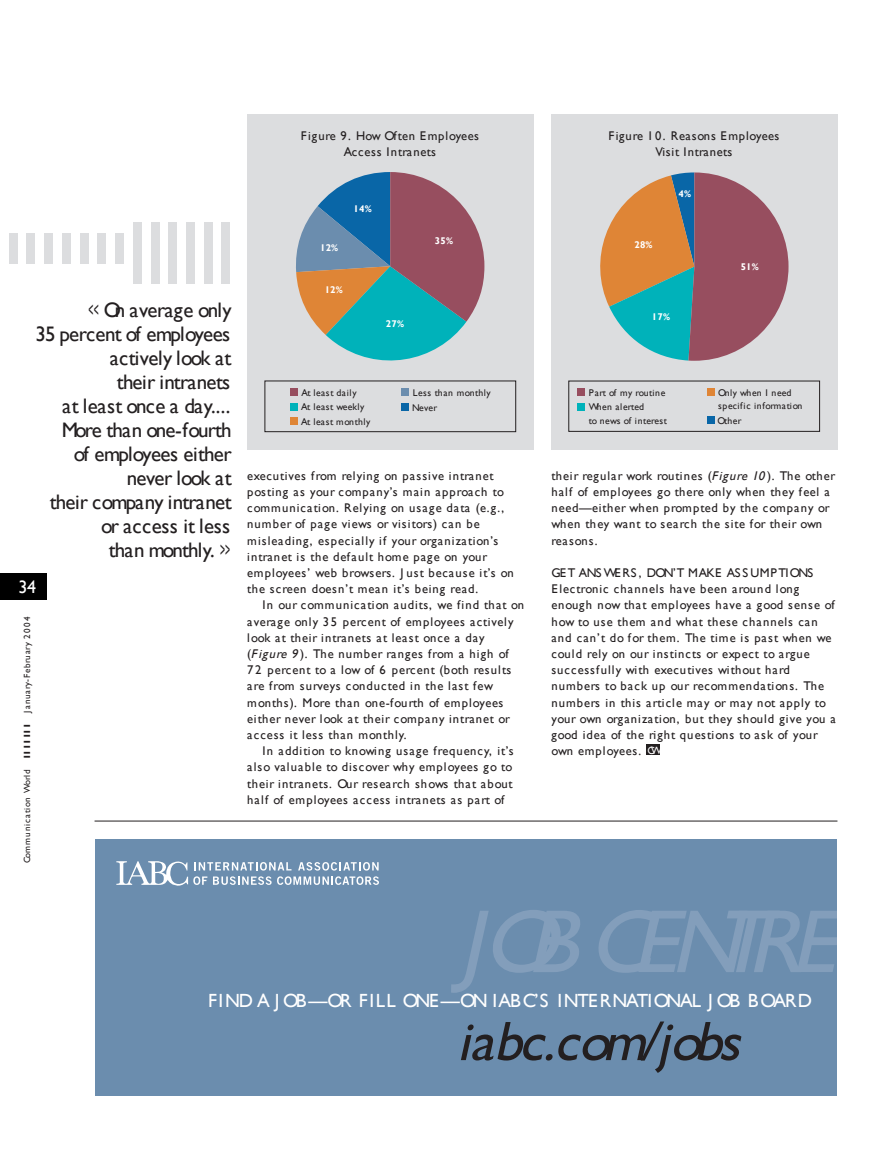
<style>
.page{position:relative;width:878px;height:1175px;background:#fff}
.page>*{position:absolute;margin:0;border:0;box-sizing:border-box;transform-origin:0 0}
.t1{font:italic 90px "Gill Sans";color:#839ebb}
.t2{font:italic 55.8px "Gill Sans";color:#231f20}
.t3{font:21px/24px "Gill Sans";letter-spacing:-.04em;color:#231f20;text-align:right;scale:.41 1}
.t4{font:19.05px "Gill Sans";letter-spacing:-.055em;color:#fff}
.t5{font:18px "Gill Sans";color:#fff}
.t6{font:12.6px/16.2px "Gill Sans";letter-spacing:.085em;color:#231f20}
.t7{font:12.6px/16.2px "Gill Sans";letter-spacing:.05em;color:#231f20}
.t8{font:12.6px/16.2px "Gill Sans";letter-spacing:.055em;color:#231f20;text-align:center}
.t9{font:12.6px/16.2px "Gill Sans";letter-spacing:.06em;color:#231f20;text-align:center}
.t10{font:9.75px/13.5px "Gill Sans";letter-spacing:.05em;color:#231f20}
.t11{font:9.75px/13.5px "Gill Sans";letter-spacing:.015em;color:#231f20}
.t12{font:700 9.75px "Gill Sans";letter-spacing:.015em;color:#fff}
.t13{font:9.75px "Gill Sans";letter-spacing:.025em;color:#231f20}
.t14{font:9px "Gill Sans";letter-spacing:.085em;color:#231f20}
.s1{font-style:italic}
.s2{font-size:10.5px;color:#fff}
</style>
<div class="page">
<div style="left:0;top:573px;width:47px;height:27px;background:#000"></div>
<div style="left:551px;top:114px;width:286px;height:335px;background:#dcdddf"></div>
<div style="left:247px;top:114px;width:286px;height:335px;background:#dcdddf"></div>
<div style="left:264px;top:380px;width:252px;height:52px;border:1px solid #231f20"></div>
<div style="left:290px;top:418px;width:7px;height:7px;background:#df8536"></div>
<div style="left:402px;top:388px;width:7px;height:7px;background:#6b8dae"></div>
<div style="left:402px;top:403px;width:7px;height:7px;background:#0966a7"></div>
<div style="left:290px;top:388px;width:7px;height:7px;background:#974e5f"></div>
<div style="left:290px;top:403px;width:7px;height:7px;background:#00b2ba"></div>
<div style="left:568px;top:380px;width:252px;height:52px;border:1px solid #231f20"></div>
<div style="left:707px;top:388px;width:7px;height:8px;background:#df8536"></div>
<div style="left:707px;top:417px;width:7px;height:7px;background:#0966a7"></div>
<div style="left:577px;top:388px;width:8px;height:7px;background:#974e5f"></div>
<div style="left:577px;top:403px;width:8px;height:7px;background:#00b2ba"></div>
<hr style="left:94px;top:820px;width:743px;height:1px;background:#231f20">
<div style="left:646px;top:744px;width:13px;height:11px;background:#231f20"></div>
<div style="left:133px;top:222px;width:9px;height:62px;background:#dcdddf"></div>
<div style="left:151px;top:222px;width:8px;height:62px;background:#dcdddf"></div>
<div style="left:168px;top:222px;width:9px;height:62px;background:#dcdddf"></div>
<div style="left:186px;top:222px;width:9px;height:62px;background:#dcdddf"></div>
<div style="left:204px;top:222px;width:9px;height:62px;background:#dcdddf"></div>
<div style="left:221px;top:222px;width:9px;height:62px;background:#dcdddf"></div>
<div style="left:9px;top:232px;width:9px;height:31px;background:#dcdddf"></div>
<div style="left:27px;top:232px;width:8px;height:31px;background:#dcdddf"></div>
<div style="left:44px;top:232px;width:9px;height:31px;background:#dcdddf"></div>
<div style="left:62px;top:232px;width:9px;height:31px;background:#dcdddf"></div>
<div style="left:80px;top:232px;width:9px;height:31px;background:#dcdddf"></div>
<div style="left:97px;top:232px;width:9px;height:31px;background:#dcdddf"></div>
<div style="left:115px;top:232px;width:9px;height:31px;background:#dcdddf"></div>
<div style="left:95px;top:839px;width:742px;height:256px;background:#6b8dae"></div>
<svg style="left:116px;top:861px;width:263px;height:24px"></svg>
<svg style="left:296px;top:172px;width:188px;height:189px"></svg>
<svg style="left:600px;top:172px;width:188px;height:189px"></svg>
<p class="t8" style="left:301px;top:129px;width:179px">Figure 9. How Often Employees<br>Access Intranets</p>
<h3 class="t3" style="left:35px;top:300px;width:480px">&lt;&lt; On average only<br>35 percent of employees actively look at<br>their intranets<br>at least once a day....<br>More than one-fourth<br>of employees either never look at<br>their company intranet or access it less<br>than monthly. &gt;&gt;</h3>
<h3 class="t5" style="left:19px;top:580px;width:19px">34</h3>
<p class="t14" style="left:24px;top:863px;width:248px;rotate:-90deg">Communication World IIIIIII J anuary-February 2004</p>
<p class="t12" style="left:320px;top:245px;width:20px">12%</p>
<p class="t12" style="left:325px;top:286px;width:20px">12%</p>
<p class="t12" style="left:353px;top:205px;width:20px">14%</p>
<p class="t12" style="left:386px;top:320px;width:20px">27%</p>
<p class="t12" style="left:435px;top:237px;width:20px">35%</p>
<p class="t10" style="left:301px;top:386px;width:57px">At least daily</p>
<p class="t10" style="left:301px;top:416px;width:71px">At least monthly</p>
<p class="t10" style="left:413px;top:386px;width:79px">Less than monthly</p>
<p class="t13" style="left:301px;top:403px;width:65px">At least weekly</p>
<p class="t10" style="left:412px;top:401px;width:26px">Never</p>
<p class="t6" style="left:247px;top:469px;width:268px">executives from relying on passive intranet posting as your company’s main approach to communication. Relying on usage data (e.g., number of page views or visitors) can be misleading, especially if your organization’s intranet is the default home page on your employees’ web browsers. J ust because it’s on the screen doesn’t mean it’s being read.</p>
<p class="t6" style="left:247px;top:598px;width:278px;text-indent:15px">In our communication audits, we find that on average only 35 percent of employees actively look at their intranets at least once a day (<span class="s1">Figure9</span>). The number ranges from a high of 72 percent to a low of 6 percent (both results are from surveys conducted in the last few months). More than one-fourth of employees either never look at their company intranet or access it less than monthly.</p>
<p class="t6" style="left:247px;top:744px;width:268px;text-align:justify;text-indent:15px">In addition to knowing usage frequency, it’s also valuable to discover why employees go to their intranets. Our research shows that about half of employees access intranets as part of</p>
<p class="t9" style="left:608px;top:129px;width:172px">Figure 10. Reasons Employees<br>Visit Intranets</p>
<p class="t12" style="left:634px;top:241px;width:20px">28%</p>
<p class="t12" style="left:678px;top:190px;width:14px">4%</p>
<p class="t12" style="left:652px;top:313px;width:20px">17%</p>
<p class="t12" style="left:740px;top:263px;width:20px">51%</p>
<p class="t10" style="left:588px;top:386px;width:78px">Part of my routine</p>
<p class="t10" style="left:718px;top:387px;width:86px">Only when I need specific information</p>
<p class="t10" style="left:717px;top:415px;width:25px">Other</p>
<p class="t11" style="left:588px;top:401px;width:80px">When alerted<br>to news of interest</p>
<p class="t7" style="left:551px;top:469px;width:285px">their regular work routines (<span class="s1">Figure 10</span>). The other half of employees go there only when they feel a need—either when prompted by the company or when they want to search the site for their own reasons.</p>
<p class="t6" style="left:551px;top:566px;width:286px">GET ANSWERS, DON’T MAKE ASSUMPTIONS Electronic channels have been around long enough now that employees have a good sense of how to use them and what these channels can and can’t do for them. The time is past when we could rely on our instincts or expect to argue successfully with executives without hard numbers to back up our recommendations. The numbers in this article may or may not apply to your own organization, but they should give you a good idea of the right questions to ask of your own employees. <span class="s2">CW</span></p>
<h1 class="t1" style="left:459px;top:910px;width:395px">J OB CENTR E</h1>
<h2 class="t2" style="left:457px;top:1021px;width:295px">iabc.com/j obs</h2>
<h3 class="t4" style="left:208px;top:993px;width:605px">FIND A J OB—OR FILL ONE—ON IABC’S INTERNATIONAL J OB BOARD</h3>
</div>
